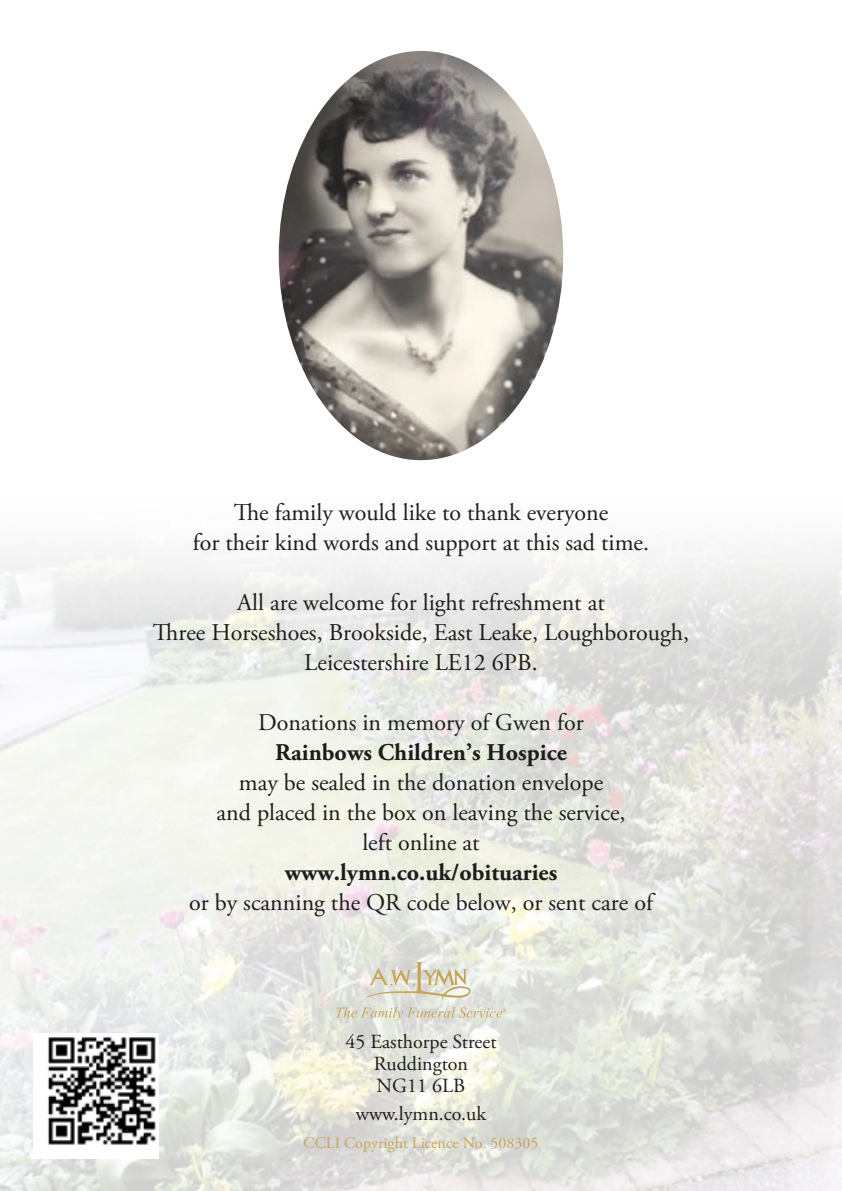
<style>
.page{position:relative;width:842px;height:1191px;background:#fff}
.page>*{position:absolute;margin:0;border:0;box-sizing:border-box;transform-origin:0 0}
.t1{font:24px/30px "Adobe Garamond Pro";color:#1d1d1b;text-align:center}
.t2{font:700 24px "Adobe Garamond Pro";color:#1d1d1b}
.t3{font:20px/22px "Adobe Garamond Pro";color:#1d1d1b;text-align:center}
.t4{font:16px "Adobe Garamond Pro";color:#c6a65b}
</style>
<div class="page">
<img style="left:0;top:460px;width:842px;height:731px">
<img style="left:279px;top:51px;width:284px;height:409px">
<svg style="left:336px;top:961px;width:170px;height:59px;background:#dfddcf"></svg>
<img style="left:34px;top:1033px;width:124px;height:125px">
<p class="t1" style="left:193px;top:498px;width:458px">The family would like to thank everyone<br>for their kind words and support at this sad time.</p>
<p class="t1" style="left:153px;top:588px;width:538px">All are welcome for light refreshment at<br>Three Horseshoes, Brookside, East Leake, Loughborough,<br>Leicestershire LE12 6PB.</p>
<p class="t1" style="left:258px;top:708px;width:327px">Donations in memory of Gwen for</p>
<p class="t2" style="left:275px;top:738px;width:293px">Rainbows Children’s Hospice</p>
<p class="t1" style="left:216px;top:768px;width:410px">may be sealed in the donation envelope<br>and placed in the box on leaving the service, left online at</p>
<p class="t2" style="left:285px;top:858px;width:274px">www.lymn.co.uk/obituaries</p>
<p class="t1" style="left:189px;top:888px;width:465px">or by scanning the QR code below, or sent care of</p>
<p class="t3" style="left:345px;top:1031px;width:152px">45 Easthorpe Street<br>Ruddington<br>NG11 6LB</p>
<p class="t3" style="left:356px;top:1103px;width:132px">www.lymn.co.uk</p>
<p class="t4" style="left:304px;top:1133px;width:236px">CCLI Copyright Licence No. 508305</p>
</div>
